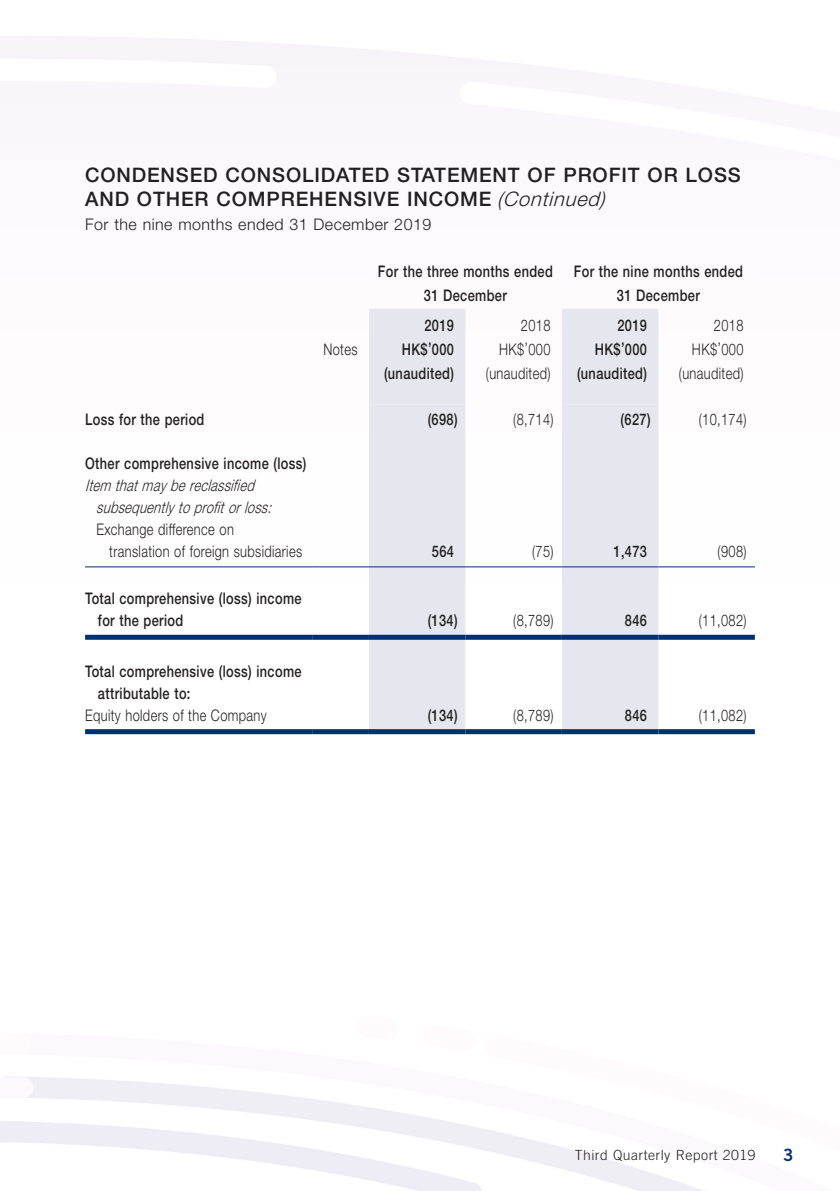
<style>
.page{position:relative;width:840px;height:1191px;background:#fff}
.page>*{position:absolute;margin:0;border:0;box-sizing:border-box;transform-origin:0 0}
.t1{font:500 20px/24px "Helvetica Neue LT Std";letter-spacing:.045em;color:#231f20}
.t2{font:17px "Trade Gothic LT Std Bd 2";color:#002f73}
.t3{font:500 16px/22px "Helvetica Neue LT Std";letter-spacing:.03em;color:#231f20;scale:.8 1}
.t4{font:300 16px/22px "Helvetica Neue LT Std";letter-spacing:.03em;color:#231f20;scale:.8 1}
.t5{font:italic 300 16px/22px "Helvetica Neue LT Std";color:#231f20;scale:.8 1}
.t6{font:300 16px "Helvetica Neue LT Std";letter-spacing:.03em;color:#231f20}
.t7{font:300 14px "Trade Gothic LT Std";letter-spacing:.035em;color:#231f20}
.s1{font-weight:300;font-style:italic}
</style>
<div class="page">
<img style="left:0;top:36px;width:763px;height:1155px">
<svg style="left:369px;top:405px;width:289px;height:324px;fill:#e4e8ee"></svg>
<hr style="left:85px;top:566px;width:227px;height:1px;background:#002f73">
<hr style="left:312px;top:566px;width:57px;height:1px;background:#002f73">
<hr style="left:369px;top:566px;width:96px;height:1px;background:#002f73">
<hr style="left:465px;top:566px;width:96px;height:1px;background:#002f73">
<hr style="left:561px;top:566px;width:97px;height:1px;background:#002f73">
<hr style="left:658px;top:566px;width:96px;height:1px;background:#002f73">
<div style="left:85px;top:635px;width:227px;height:5px;background:#002f73"></div>
<div style="left:312px;top:635px;width:57px;height:5px;background:#002f73"></div>
<div style="left:369px;top:635px;width:96px;height:5px;background:#002f73"></div>
<div style="left:465px;top:635px;width:96px;height:5px;background:#002f73"></div>
<div style="left:561px;top:635px;width:97px;height:5px;background:#002f73"></div>
<div style="left:658px;top:635px;width:96px;height:5px;background:#002f73"></div>
<div style="left:85px;top:729px;width:227px;height:5px;background:#002f73"></div>
<div style="left:312px;top:729px;width:57px;height:5px;background:#002f73"></div>
<div style="left:369px;top:729px;width:96px;height:5px;background:#002f73"></div>
<div style="left:465px;top:729px;width:96px;height:5px;background:#002f73"></div>
<div style="left:561px;top:729px;width:97px;height:5px;background:#002f73"></div>
<div style="left:658px;top:729px;width:96px;height:5px;background:#002f73"></div>
<svg style="left:369px;top:309px;width:289px;height:96px"></svg>
<p class="t1" style="left:85px;top:163px;width:656px">CONDENSED CONSOLIDATED STATEMENT OF PROFIT OR LOSS<br>AND OTHER COMPREHENSIVE INCOME <span class="s1">(Continued)</span></p>
<p class="t6" style="left:85px;top:215px;width:347px">For the nine months ended 31 December 2019</p>
<p class="t3" style="left:378px;top:259px;width:220px;line-height:24px;text-align:center">For the three months ended<br>31 December</p>
<p class="t3" style="left:573px;top:259px;width:213px;line-height:24px;text-align:center">For the nine months ended<br>31 December</p>
<p class="t3" style="left:424px;top:314px;width:38px">2019</p>
<p class="t4" style="left:520px;top:314px;width:38px">2018</p>
<p class="t3" style="left:617px;top:314px;width:38px">2019</p>
<p class="t4" style="left:713px;top:314px;width:38px">2018</p>
<p class="t4" style="left:323px;top:338px;width:44px">Notes</p>
<p class="t3" style="left:401px;top:338px;width:67px">HK$’000</p>
<p class="t4" style="left:498px;top:338px;width:66px">HK$’000</p>
<p class="t3" style="left:594px;top:338px;width:67px">HK$’000</p>
<p class="t4" style="left:691px;top:338px;width:66px">HK$’000</p>
<p class="t3" style="left:384px;top:362px;width:89px">(unaudited)</p>
<p class="t4" style="left:485px;top:362px;width:82px">(unaudited)</p>
<p class="t3" style="left:576px;top:362px;width:89px">(unaudited)</p>
<p class="t4" style="left:678px;top:362px;width:82px">(unaudited)</p>
<p class="t3" style="left:85px;top:408px;width:151px">Loss for the period</p>
<p class="t3" style="left:427px;top:408px;width:39px">(698)</p>
<p class="t4" style="left:513px;top:408px;width:52px">(8,714)</p>
<p class="t3" style="left:620px;top:408px;width:39px">(627)</p>
<p class="t4" style="left:698px;top:408px;width:61px">(10,174)</p>
<p class="t3" style="left:85px;top:452px;width:278px">Other comprehensive income (loss)</p>
<p class="t5" style="left:96px;top:474px;width:226px;text-indent:-11px">Item thatmay bereclassified subsequently toprofitorloss:</p>
<p class="t4" style="left:109px;top:518px;width:242px;text-indent:-13px">Exchange difference on<br>translation of foreign subsidiaries</p>
<p class="t3" style="left:431px;top:540px;width:29px">564</p>
<p class="t4" style="left:532px;top:540px;width:28px">(75)</p>
<p class="t3" style="left:613px;top:540px;width:43px">1,473</p>
<p class="t4" style="left:717px;top:540px;width:38px">(908)</p>
<p class="t3" style="left:98px;top:587px;width:256px;text-indent:-13px">Total comprehensive (loss) income for the period</p>
<p class="t3" style="left:427px;top:609px;width:39px">(134)</p>
<p class="t4" style="left:513px;top:609px;width:52px">(8,789)</p>
<p class="t3" style="left:624px;top:609px;width:29px">846</p>
<p class="t4" style="left:698px;top:609px;width:61px">(11,082)</p>
<p class="t3" style="left:98px;top:660px;width:256px;text-indent:-13px">Total comprehensive (loss) income attributable to:</p>
<p class="t4" style="left:85px;top:703px;width:228px">Equity holders of the Company</p>
<p class="t3" style="left:427px;top:704px;width:39px">(134)</p>
<p class="t4" style="left:513px;top:703px;width:52px">(8,789)</p>
<p class="t3" style="left:624px;top:704px;width:29px">846</p>
<p class="t4" style="left:698px;top:703px;width:61px">(11,082)</p>
<p class="t7" style="left:574px;top:1146px;width:182px">Third Quarterly Report 2019</p>
<p class="t2" style="left:782px;top:1144px;width:12px">3</p>
</div>
